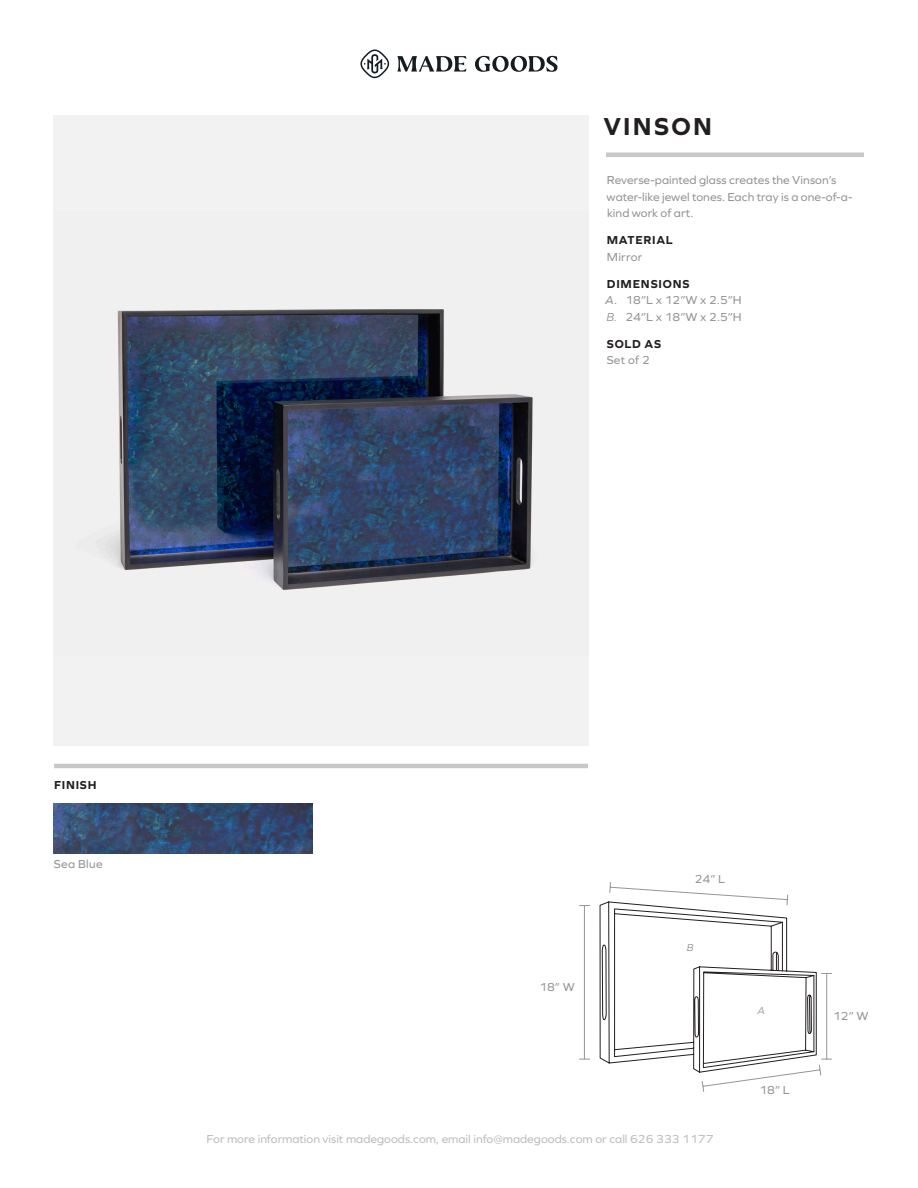
<style>
.page{position:relative;width:918px;height:1188px;background:#fff}
.page>*{position:absolute;margin:0;border:0;box-sizing:border-box;transform-origin:0 0}
.t1{font:700 25.5px "Graphie";letter-spacing:.085em;color:#231f20}
.t2{font:12px/16.5px "Graphie";letter-spacing:.005em;color:#939598}
.t3{font:12px "Graphie";color:#bcbdc0}
.t4{font:700 12px "Graphie";letter-spacing:.065em;color:#231f20}
.t5{font:italic 10.5px "Graphie";color:#939598}
.s1{font-style:italic}
</style>
<div class="page">
<hr style="left:606px;top:153px;width:258px;height:4px;background:#c7c8ca">
<svg style="left:397px;top:56px;width:161px;height:16px"></svg>
<svg style="left:360px;top:50px;width:29px;height:28px"></svg>
<hr style="left:54px;top:764px;width:534px;height:4px;background:#c7c8ca">
<img style="left:54px;top:210px;width:534px;height:447px">
<img style="left:54px;top:803px;width:258px;height:51px">
<hr style="left:826px;top:973px;width:1px;height:86px;background:#939598">
<svg style="left:817px;top:1059px;width:15px;height:17px"></svg>
<hr style="left:584px;top:906px;width:1px;height:153px;background:#939598">
<svg style="left:599px;top:882px;width:218px;height:210px"></svg>
<p class="t1" style="left:604px;top:111px;width:110px">VINSON</p>
<p class="t2" style="left:607px;top:172px;width:247px">Reverse-painted glass creates the Vinson’s water-like jewel tones. Each tray is a one-of-a&shy;kind work of art.</p>
<p class="t4" style="left:607px;top:233px;width:67px">MATERIAL</p>
<p class="t2" style="left:607px;top:248px;width:37px">Mirror</p>
<p class="t4" style="left:607px;top:277px;width:84px">DIMENSIONS</p>
<p class="t2" style="left:605px;top:292px;width:138px"><span class="s1">A</span>. 18”L x 12”W x 2.5”H</p>
<p class="t2" style="left:607px;top:308px;width:137px"><span class="s1">B.</span> 24”L x 18”W x 2.5”H</p>
<p class="t4" style="left:607px;top:337px;width:56px">SOLD AS</p>
<p class="t2" style="left:607px;top:352px;width:45px">Set of 2</p>
<p class="t4" style="left:54px;top:778px;width:44px">FINISH</p>
<p class="t2" style="left:54px;top:855px;width:50px">Sea Blue</p>
<p class="t2" style="left:695px;top:871px;width:32px">24” L</p>
<p class="t2" style="left:539px;top:979px;width:37px">18” W</p>
<p class="t5" style="left:687px;top:942px;width:8px">B</p>
<p class="t3" style="left:207px;top:1132px;width:508px">For more information visit madegoods.com, email info@madegoods.com or call 626 333 1177</p>
<p class="t5" style="left:757px;top:1004px;width:9px">A</p>
<p class="t2" style="left:759px;top:1082px;width:32px">18” L</p>
<p class="t2" style="left:833px;top:1008px;width:37px">12” W</p>
</div>
